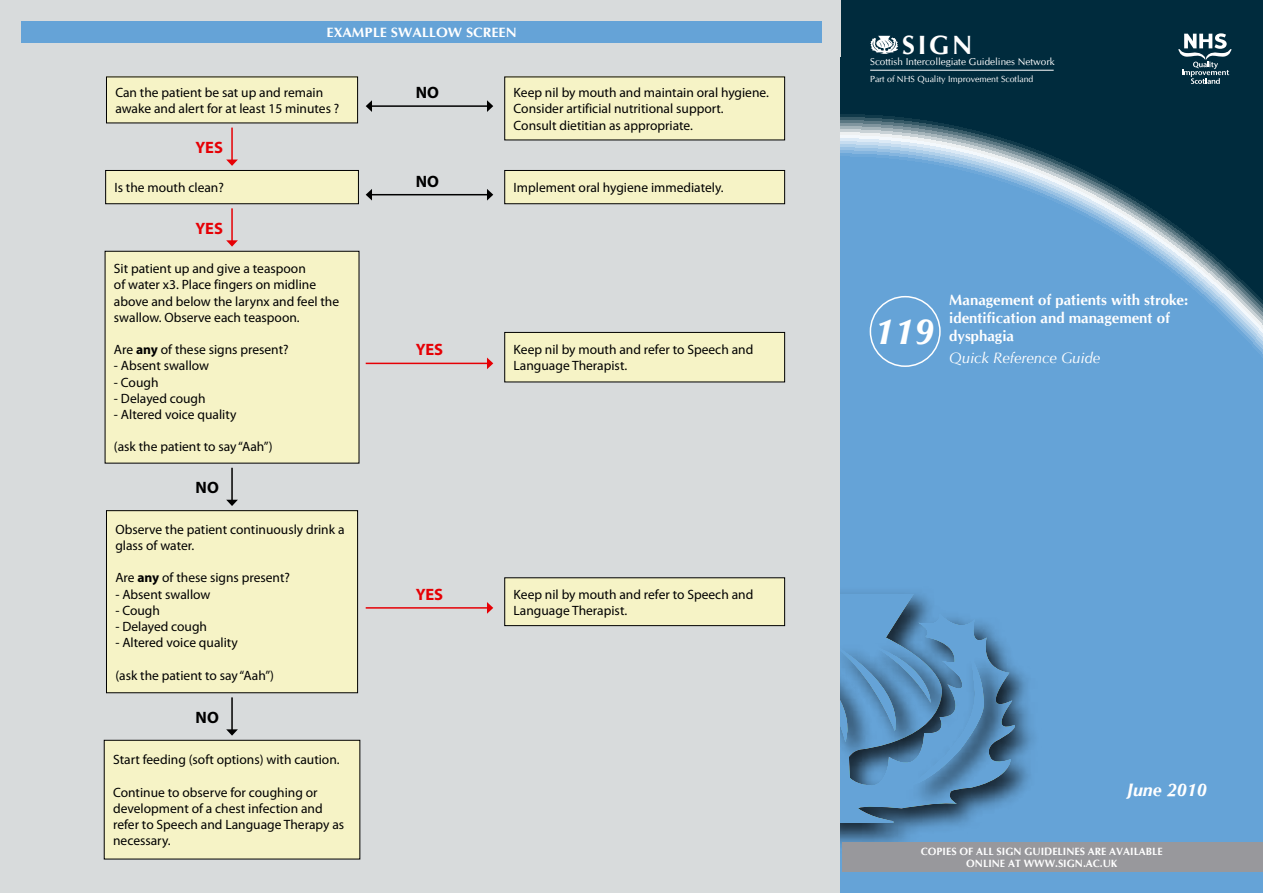
<style>
.page{position:relative;width:1263px;height:893px;background:#d8dbdc}
.page>*{position:absolute;margin:0;border:0;box-sizing:border-box;transform-origin:0 0}
.t1{font:italic 700 36px "CG Omega";color:#fff}
.t2{font:700 26.4px "CG Omega";color:#fff}
.t3{font:italic 700 18px "CG Omega";color:#fff}
.body_text{font:700 16.5px "Myriad Pro";letter-spacing:-.01em;color:#e60005}
.body_text-2{font:700 16.5px "Myriad Pro";color:#000}
.qrg_title{font:700 15px/18px "CG Omega";color:#fff}
.qrg_title-2{font:italic 15px "CG Omega";color:#fff}
.FIGURE_TEXT{font:13.5px/16.2px "Myriad Pro";color:#000}
.heading_box{font:700 13.5px "CG Omega";color:#fff;scale:1.06 1}
.t4{font:700 10.5px "CG Omega";color:#fff}
.t5{font:9.9px "CG Omega";color:#fff}
.t6{font:8.85px "CG Omega";color:#fff}
.s1{font-weight:700}
</style>
<div class="page">
<div style="left:840px;top:0;width:423px;height:71px;background:#002b3d"></div>
<svg style="left:840px;top:69px;width:423px;height:824px"></svg>
<img style="left:840px;top:581px;width:209px;height:275px">
<svg style="left:840px;top:594px;width:177px;height:229px"></svg>
<div style="left:1127px;top:842px;width:136px;height:30px;background:#98989c"></div>
<div style="left:842px;top:842px;width:400px;height:30px;background:#98989c"></div>
<svg style="left:1178px;top:33px;width:53px;height:51px"></svg>
<hr style="left:870px;top:70px;width:184px;height:1px;background:#fff">
<svg style="left:870px;top:36px;width:28px;height:18px"></svg>
<div style="left:870px;top:296px;width:71px;height:71px;border:2px solid #fff;border-radius:50%"></div>
<div style="left:22px;top:21px;width:800px;height:22px;background:#65a3d7"></div>
<div style="left:106px;top:77px;width:252px;height:46px;background:#f6f3c6"></div>
<div style="left:106px;top:170px;width:252px;height:34px;background:#f6f3c6"></div>
<div style="left:105px;top:170px;width:254px;height:34px;border:1px solid #000"></div>
<div style="left:105px;top:251px;width:254px;height:212px;background:#f6f3c6"></div>
<div style="left:106px;top:511px;width:252px;height:182px;background:#f6f3c6"></div>
<div style="left:106px;top:510px;width:252px;height:183px;border:1px solid #000"></div>
<div style="left:104px;top:740px;width:256px;height:119px;background:#f6f3c6"></div>
<div style="left:104px;top:740px;width:256px;height:119px;border:1px solid #000"></div>
<div style="left:505px;top:77px;width:280px;height:63px;background:#f6f3c6"></div>
<div style="left:505px;top:170px;width:280px;height:34px;background:#f6f3c6"></div>
<div style="left:504px;top:170px;width:281px;height:34px;border:1px solid #000"></div>
<div style="left:505px;top:332px;width:280px;height:50px;background:#f6f3c6"></div>
<div style="left:504px;top:332px;width:281px;height:50px;border:1px solid #000"></div>
<div style="left:505px;top:578px;width:280px;height:48px;background:#f6f3c6"></div>
<div style="left:504px;top:577px;width:281px;height:49px;border:1px solid #000"></div>
<hr style="left:231px;top:128px;width:2px;height:32px;background:#e60005">
<svg style="left:226px;top:160px;width:12px;height:6px"></svg>
<hr style="left:231px;top:208px;width:2px;height:33px;background:#e60005">
<svg style="left:226px;top:240px;width:12px;height:7px"></svg>
<hr style="left:231px;top:468px;width:2px;height:32px;background:#000">
<svg style="left:226px;top:500px;width:12px;height:6px"></svg>
<hr style="left:231px;top:697px;width:2px;height:33px;background:#000">
<svg style="left:226px;top:729px;width:12px;height:7px"></svg>
<hr style="left:371px;top:105px;width:117px;height:2px;background:#000">
<svg style="left:487px;top:100px;width:6px;height:12px"></svg>
<svg style="left:366px;top:100px;width:6px;height:12px"></svg>
<hr style="left:366px;top:363px;width:122px;height:1px;background:#e60005">
<svg style="left:487px;top:357px;width:6px;height:12px"></svg>
<hr style="left:366px;top:607px;width:122px;height:2px;background:#e60005">
<svg style="left:487px;top:602px;width:6px;height:12px"></svg>
<hr style="left:371px;top:194px;width:117px;height:1px;background:#000">
<svg style="left:487px;top:189px;width:6px;height:12px"></svg>
<svg style="left:366px;top:189px;width:6px;height:12px"></svg>
<p class="heading_box" style="left:327px;top:24px;width:181px">EXAMPLE SWALLOW SCREEN</p>
<p class="FIGURE_TEXT" style="left:115px;top:84px;width:226px">Can the patient be sat up and remain awake and alert for at least 15 minutes ?</p>
<p class="body_text" style="left:196px;top:137px;width:29px">YES</p>
<p class="FIGURE_TEXT" style="left:115px;top:179px;width:111px">Is the mouth clean?</p>
<p class="body_text" style="left:196px;top:217px;width:29px">YES</p>
<p class="FIGURE_TEXT" style="left:114px;top:260px;width:227px">Sit patient up and give a teaspoon<br>of water x3. Place fingers on midline above and below the larynx and feel the swallow. Observe each teaspoon.</p>
<p class="FIGURE_TEXT" style="left:114px;top:341px;width:176px">Are <span class="s1">any</span> of these signs present?</p>
<p class="FIGURE_TEXT" style="left:114px;top:357px;width:97px">- Absent swallow</p>
<p class="FIGURE_TEXT" style="left:114px;top:374px;width:46px">- Cough</p>
<p class="FIGURE_TEXT" style="left:114px;top:390px;width:93px">- Delayed cough</p>
<p class="FIGURE_TEXT" style="left:114px;top:406px;width:124px">- Altered voice quality</p>
<p class="FIGURE_TEXT" style="left:114px;top:438px;width:160px">(ask the patient to say “Aah”)</p>
<p class="body_text-2" style="left:196px;top:477px;width:25px">NO</p>
<p class="FIGURE_TEXT" style="left:115px;top:521px;width:231px">Observe the patient continuously drink a glass of water.</p>
<p class="FIGURE_TEXT" style="left:115px;top:570px;width:176px">Are <span class="s1">any</span> of these signs present?</p>
<p class="FIGURE_TEXT" style="left:115px;top:586px;width:97px">- Absent swallow</p>
<p class="FIGURE_TEXT" style="left:115px;top:602px;width:46px">- Cough</p>
<p class="FIGURE_TEXT" style="left:115px;top:618px;width:93px">- Delayed cough</p>
<p class="FIGURE_TEXT" style="left:115px;top:634px;width:124px">- Altered voice quality</p>
<p class="FIGURE_TEXT" style="left:115px;top:667px;width:160px">(ask the patient to say “Aah”)</p>
<p class="body_text-2" style="left:196px;top:706px;width:25px">NO</p>
<p class="FIGURE_TEXT" style="left:113px;top:751px;width:228px">Start feeding (soft options) with caution.</p>
<p class="FIGURE_TEXT" style="left:113px;top:784px;width:233px">Continue to observe for coughing or development of a chest infection and refer to Speech and Language Therapy as necessary.</p>
<p class="body_text-2" style="left:416px;top:82px;width:25px">NO</p>
<p class="body_text-2" style="left:416px;top:170px;width:25px">NO</p>
<p class="body_text" style="left:416px;top:339px;width:29px">YES</p>
<p class="FIGURE_TEXT" style="left:514px;top:84px;width:257px">Keep nil by mouth and maintain oral hygiene.</p>
<p class="FIGURE_TEXT" style="left:514px;top:101px;width:212px">Consider artificial nutritional support.</p>
<p class="FIGURE_TEXT" style="left:514px;top:117px;width:181px">Consult dietitian as appropriate.</p>
<p class="FIGURE_TEXT" style="left:514px;top:179px;width:212px">Implement oral hygiene immediately.</p>
<p class="FIGURE_TEXT" style="left:514px;top:341px;width:241px">Keep nil by mouth and refer to Speech and<br>Language Therapist.</p>
<p class="body_text" style="left:416px;top:584px;width:29px">YES</p>
<p class="FIGURE_TEXT" style="left:514px;top:586px;width:241px">Keep nil by mouth and refer to Speech and<br>Language Therapist.</p>
<p class="t2" style="left:902px;top:28px;width:72px">SIGN</p>
<p class="t5" style="left:870px;top:56px;width:186px">Scottish Intercollegiate Guidelines Network</p>
<p class="t6" style="left:870px;top:73px;width:165px">Part of NHS Quality Improvement Scotland</p>
<p class="t1" style="left:874px;top:310px;width:61px">119</p>
<p class="qrg_title" style="left:949px;top:291px;width:240px">Management of patients with stroke: identification and management of dysphagia</p>
<p class="qrg_title-2" style="left:949px;top:349px;width:152px">Quick Reference Guide</p>
<p class="t3" style="left:1127px;top:779px;width:81px">June 2010</p>
<p class="t4" style="left:921px;top:844px;width:243px">COPIES OF ALL SIGN GUIDELINES ARE AVAILABLE</p>
<p class="t4" style="left:966px;top:857px;width:153px">ONLINE AT WWW.SIGN.AC.UK</p>
</div>
